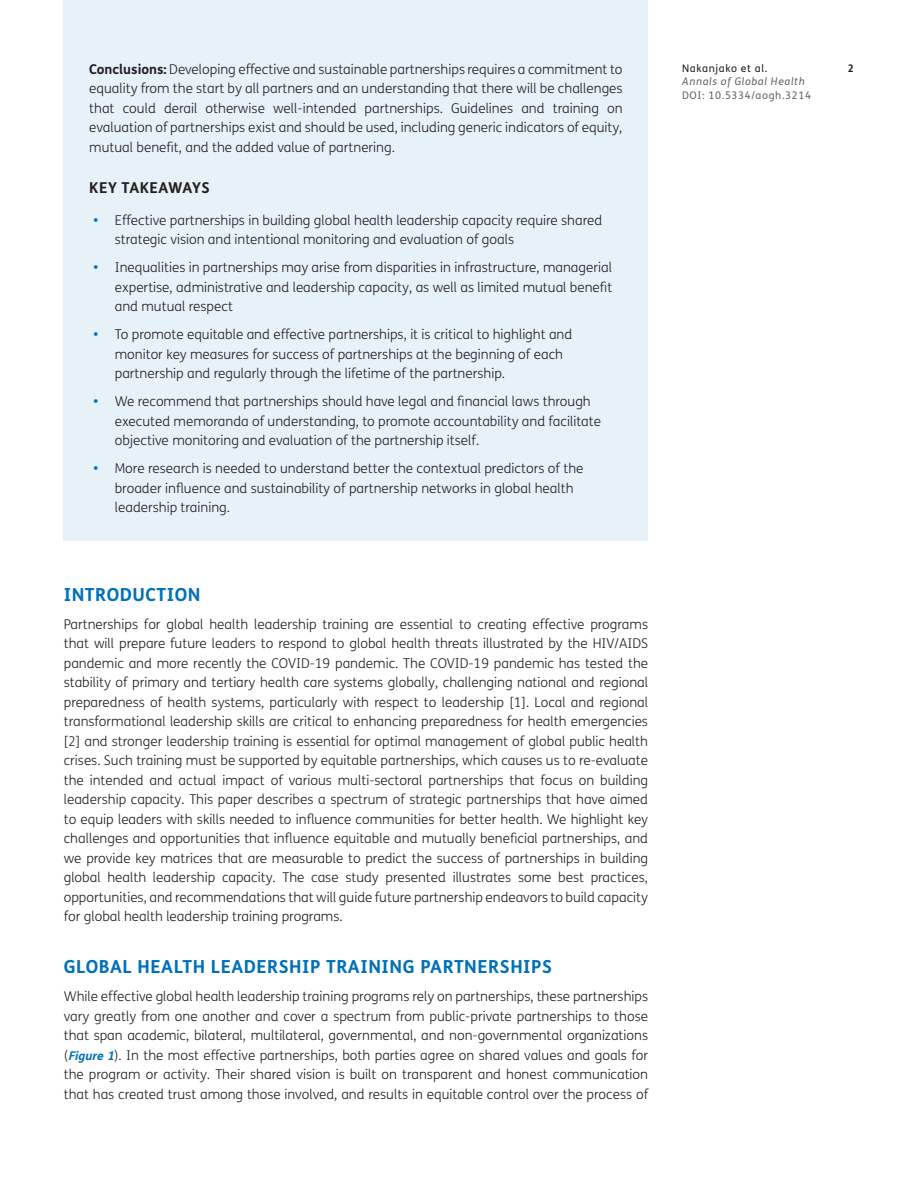
<style>
.page{position:relative;width:918px;height:1188px;background:#fff}
.page>*{position:absolute;margin:0;border:0;box-sizing:border-box;transform-origin:0 0}
.t1{font:700 18px "FS Me";letter-spacing:.03em;color:#0070b8}
.t2{font:700 15px "FS Me";letter-spacing:.02em;color:#231f20}
.Body_Copy{font:300 13.5px/19.5px "FS Me";color:#231f20;text-align:justify}
.Bulleted_Copy{font:300 13.5px/19.5px "FS Me";color:#231f20}
.Abstract_Copy{font:300 13.5px/19.5px "FS Me";color:#231f20;text-align:justify}
.t3{font:10.5px "FS Me";letter-spacing:.06em;color:#636366}
.t4{font:italic 10.5px "FS Me";letter-spacing:.06em;color:#636366}
.t5{font:10.5px "FS Me";letter-spacing:.06em;color:#231f20}
.Folio{font:700 10.5px "FS Me";color:#231f20}
.s1{font-weight:700}
.s2{font-weight:700;color:#0070b8}
.s3{font-weight:700;font-style:italic;font-size:12px;color:#0070b8}
</style>
<div class="page">
<div style="left:64px;top:0;width:584px;height:541px;background:#e6f1f8"></div>
<p class="Abstract_Copy" style="left:89px;top:60px;width:535px"><span class="s1">Conclusions:</span> Developing effective and sustainable partnerships requires a commitment to equality from the start by all partners and an understanding that there will be challenges that could derail otherwise well-intended partnerships. Guidelines and training on evaluation of partnerships exist and should be used, including generic indicators of equity, mutual benefit, and the added value of partnering.</p>
<h2 class="t2" style="left:89px;top:178px;width:122px">KEY TAKEAWAYS</h2>
<p class="Bulleted_Copy" style="left:115px;top:211px;width:489px;text-indent:-21px"><span class="s2">•</span> Effective partnerships in building global health leadership capacity require shared strategic vision and intentional monitoring and evaluation of goals</p>
<p class="Bulleted_Copy" style="left:115px;top:258px;width:499px;text-align:justify;text-indent:-21px"><span class="s2">•</span> Inequalities in partnerships may arise from disparities in infrastructure, managerial expertise, administrative and leadership capacity, as well as limited mutual benefit and mutual respect</p>
<p class="Bulleted_Copy" style="left:115px;top:325px;width:459px;text-indent:-21px"><span class="s2">•</span> To promote equitable and effective partnerships, it is critical to highlight and monitor key measures for success of partnerships at the beginning of each partnership and regularly through the lifetime of the partnership.</p>
<p class="Bulleted_Copy" style="left:115px;top:392px;width:488px;text-indent:-21px"><span class="s2">•</span> We recommend that partnerships should have legal and financial laws through executed memoranda of understanding, to promote accountability and facilitate objective monitoring and evaluation of the partnership itself.</p>
<p class="Bulleted_Copy" style="left:115px;top:459px;width:470px;text-indent:-21px"><span class="s2">•</span> More research is needed to understand better the contextual predictors of the broader influence and sustainability of partnership networks in global health leadership training.</p>
<h1 class="t1" style="left:64px;top:583px;width:138px">INTRODUCTION</h1>
<p class="Body_Copy" style="left:64px;top:614px;width:586px">Partnerships for global health leadership training are essential to creating effective programs that will prepare future leaders to respond to global health threats illustrated by the HIV/AIDS pandemic and more recently the COVID-19 pandemic. The COVID-19 pandemic has tested the stability of primary and tertiary health care systems globally, challenging national and regional preparedness of health systems, particularly with respect to leadership [1]. Local and regional transformational leadership skills are critical to enhancing preparedness for health emergencies [2] and stronger leadership training is essential for optimal management of global public health crises. Such training must be supported by equitable partnerships, which causes us to re-evaluate the intended and actual impact of various multi-sectoral partnerships that focus on building leadership capacity. This paper describes a spectrum of strategic partnerships that have aimed to equip leaders with skills needed to influence communities for better health. We highlight key challenges and opportunities that influence equitable and mutually beneficial partnerships, and we provide key matrices that are measurable to predict the success of partnerships in building global health leadership capacity. The case study presented illustrates some best practices, opportunities, and recommendations that will guide future partnership endeavors to build capacity for global health leadership training programs.</p>
<h1 class="t1" style="left:64px;top:956px;width:490px">GLOBAL HEALTH LEADERSHIP TRAINING PARTNERSHIPS</h1>
<p class="Body_Copy" style="left:64px;top:987px;width:586px">While effective global health leadership training programs rely on partnerships, these partnerships vary greatly from one another and cover a spectrum from public-private partnerships to those that span academic, bilateral, multilateral, governmental, and non-governmental organizations (<span class="s3">Figure 1</span>). In the most effective partnerships, both parties agree on shared values and goals for the program or activity. Their shared vision is built on transparent and honest communication that has created trust among those involved, and results in equitable control over the process of</p>
<p class="t5" style="left:682px;top:62px;width:87px">Nakanjako et al.</p>
<p class="Folio" style="left:848px;top:61px;width:8px">2</p>
<p class="t4" style="left:682px;top:75px;width:124px">Annals of Global Health</p>
<p class="t3" style="left:682px;top:89px;width:130px">DOI: 10.5334/aogh.3214</p>
</div>
